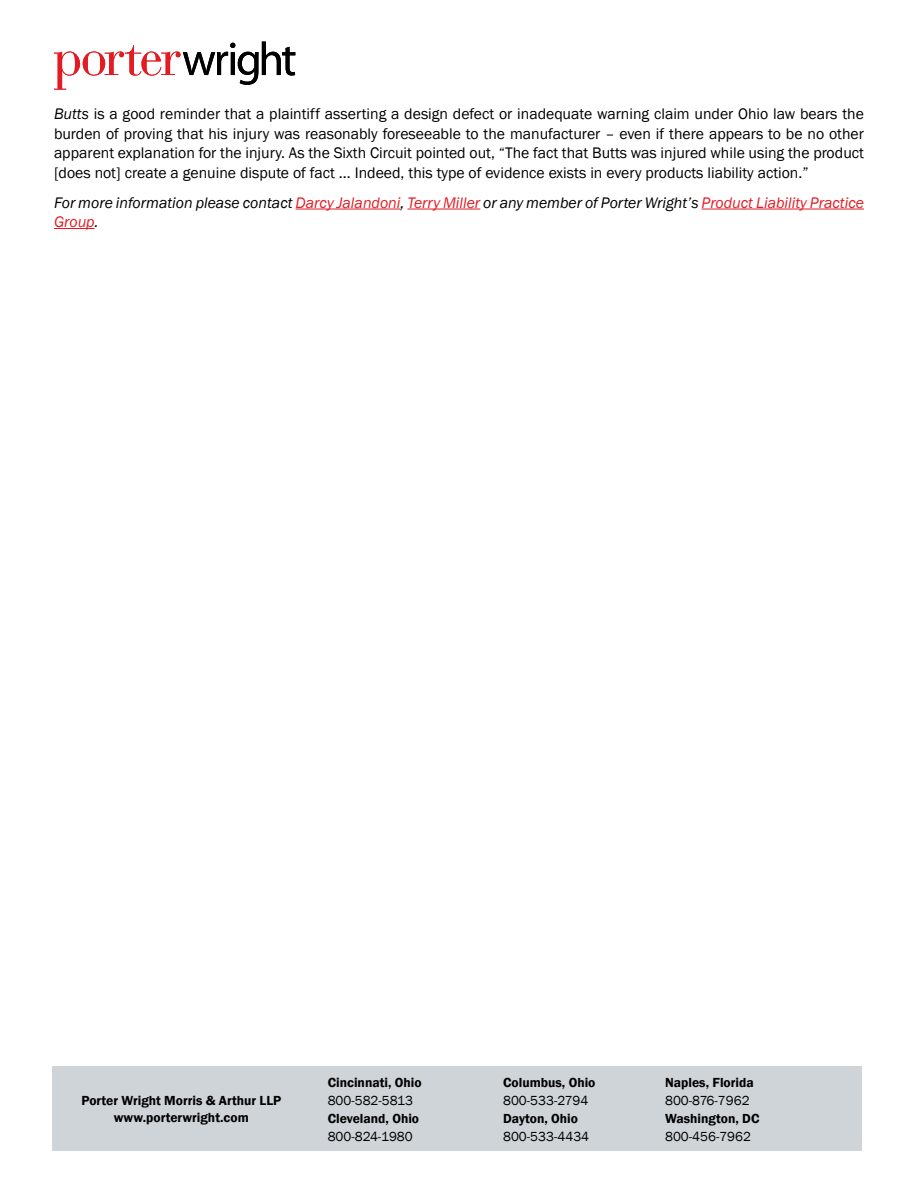
<style>
.page{position:relative;width:918px;height:1188px;background:#fff}
.page>*{position:absolute;margin:0;border:0;box-sizing:border-box;transform-origin:0 0}
.Alert_body_text{font:15.75px/19.5px "Franklin Gothic";color:#000;text-align:justify}
.Alert_body_text-2{font:italic 15.75px/19.5px "Franklin Gothic";color:#000}
.t1{font:600 13.5px/16.5px "Franklin Gothic";color:#000;text-align:center}
.t2{font:13.5px "Franklin Gothic";color:#000}
.s1{font-style:italic}
.s2{color:#e31b23}
</style>
<div class="page">
<svg style="left:54px;top:42px;width:241px;height:48px"></svg>
<div style="left:52px;top:1066px;width:810px;height:85px;background:#cfd4d8"></div>
<hr style="left:296px;top:209px;width:105px;height:1px;background:#e31b23">
<hr style="left:407px;top:209px;width:73px;height:1px;background:#e31b23">
<hr style="left:702px;top:209px;width:162px;height:1px;background:#e31b23">
<hr style="left:54px;top:228px;width:41px;height:1px;background:#e31b23">
<p class="Alert_body_text" style="left:54px;top:104px;width:812px"><span class="s1">Butts</span> is a good reminder that a plaintiff asserting a design defect or inadequate warning claim under Ohio law bears the burden of proving that his injury was reasonably foreseeable to the manufacturer – even if there appears to be no other apparent explanation for the injury. As the Sixth Circuit pointed out, “The fact that Butts was injured while using the product [does not] create a genuine dispute of fact ... Indeed, this type of evidence exists in every products liability action.”</p>
<p class="Alert_body_text-2" style="left:54px;top:193px;width:812px">For more information please contact <span class="s2">Darcy Jalandoni</span>, <span class="s2">Terry Miller</span> or any member of Porter Wright’s <span class="s2">Product Liability Practice<br>Group</span>.</p>
<p class="t1" style="left:81px;top:1093px;width:201px">Porter Wright Morris &amp; Arthur LLP www.porterwright.com</p>
<p class="t1" style="left:328px;top:1074px;width:96px">Cincinnati, Ohio</p>
<p class="t1" style="left:503px;top:1074px;width:94px">Columbus, Ohio</p>
<p class="t1" style="left:665px;top:1074px;width:90px">Naples, Florida</p>
<p class="t2" style="left:328px;top:1092px;width:87px">800-582-5813</p>
<p class="t2" style="left:503px;top:1092px;width:87px">800-533-2794</p>
<p class="t2" style="left:665px;top:1092px;width:86px">800-876-7962</p>
<p class="t1" style="left:328px;top:1110px;width:93px">Cleveland, Ohio</p>
<p class="t1" style="left:503px;top:1110px;width:76px">Dayton, Ohio</p>
<p class="t1" style="left:665px;top:1110px;width:96px">Washington, DC</p>
<p class="t2" style="left:328px;top:1128px;width:87px">800-824-1980</p>
<p class="t2" style="left:503px;top:1128px;width:87px">800-533-4434</p>
<p class="t2" style="left:665px;top:1128px;width:87px">800-456-7962</p>
</div>
